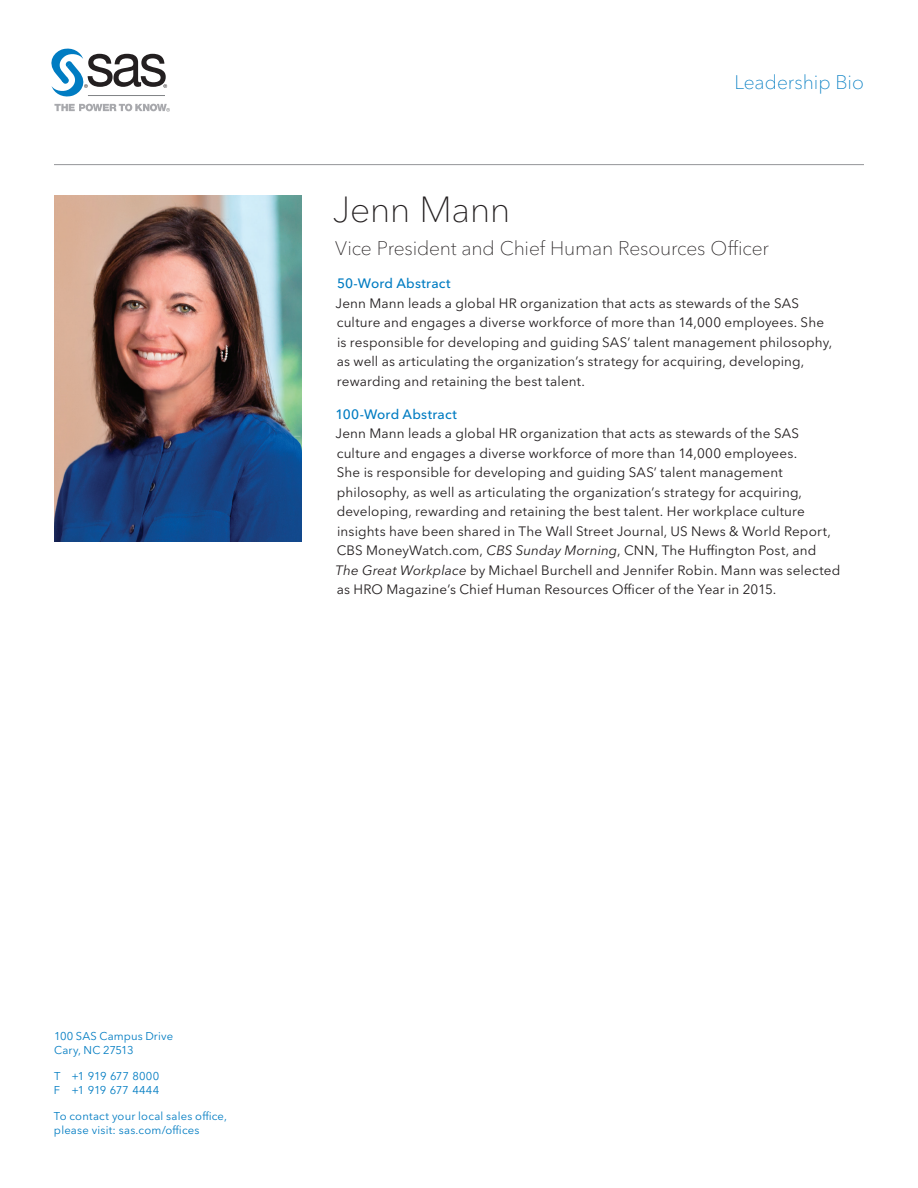
<style>
.page{position:relative;width:918px;height:1188px;background:#fff}
.page>*{position:absolute;margin:0;border:0;box-sizing:border-box;transform-origin:0 0}
.t1{font:100 36px "Avenir Next W1 G";letter-spacing:-.015em;color:#231f20}
.t2{font:100 19.5px "Avenir Next W1 G";letter-spacing:-.01em;color:#231f20}
.t3{font:100 19.5px "Avenir Next W1 G";color:#007cc2}
.t4{font:13.5px/19.5px "Avenir Next W1 G";letter-spacing:.01em;color:#231f20}
.t5{font:500 13.5px "Avenir Next W1 G";letter-spacing:.015em;color:#007cc2}
.t6{font:11.25px/14.2px "Avenir Next W1 G";letter-spacing:.015em;color:#007cc2}
.t7{font:11.25px/14.2px "Avenir Next W1 G";letter-spacing:-.01em;color:#007cc2}
.s1{font-style:italic}
</style>
<div class="page">
<svg style="left:54px;top:104px;width:116px;height:8px"></svg>
<svg style="left:51px;top:48px;width:116px;height:49px"></svg>
<hr style="left:88px;top:95px;width:77px;height:1px;background:#808285">
<hr style="left:54px;top:164px;width:810px;height:1px;background:#939598">
<img style="left:54px;top:195px;width:247px;height:347px">
<h2 class="t3" style="left:734px;top:71px;width:131px">Leadership Bio</h2>
<h1 class="t1" style="left:333px;top:188px;width:179px">Jenn Mann</h1>
<h2 class="t2" style="left:335px;top:237px;width:435px">Vice President and Chief Human Resources Officer</h2>
<p class="t5" style="left:337px;top:275px;width:115px">50-Word Abstract</p>
<p class="t4" style="left:336px;top:293px;width:498px">Jenn Mann leads a global HR organization that acts as stewards of the SAS culture and engages a diverse workforce of more than 14,000 employees. She is responsible for developing and guiding SAS’ talent management philosophy, as well as articulating the organization’s strategy for acquiring, developing, rewarding and retaining the best talent.</p>
<p class="t5" style="left:335px;top:406px;width:123px">100-Word Abstract</p>
<p class="t4" style="left:336px;top:424px;width:506px">Jenn Mann leads a global HR organization that acts as stewards of the SAS culture and engages a diverse workforce of more than 14,000 employees.<br>She is responsible for developing and guiding SAS’ talent management philosophy, as well as articulating the organization’s strategy for acquiring, developing, rewarding and retaining the best talent. Her workplace culture insights have been shared in The Wall Street Journal, US News &amp; World Report, CBS MoneyWatch.com, <span class="s1">CBS Sunday Morning</span>, CNN, The Huffington Post, and <span class="s1">The Great Workplace</span> by Michael Burchell and Jennifer Robin. Mann was selected as HRO Magazine’s Chief Human Resources Officer of the Year in 2015.</p>
<p class="t6" style="left:54px;top:1029px;width:121px">100 SAS Campus Drive<br>Cary, NC 27513</p>
<p class="t7" style="left:54px;top:1069px;width:107px">T +1 919 677 8000<br>F +1 919 677 4444</p>
<p class="t6" style="left:54px;top:1109px;width:175px">To contact your local sales office, please visit: sas.com/offices</p>
</div>
